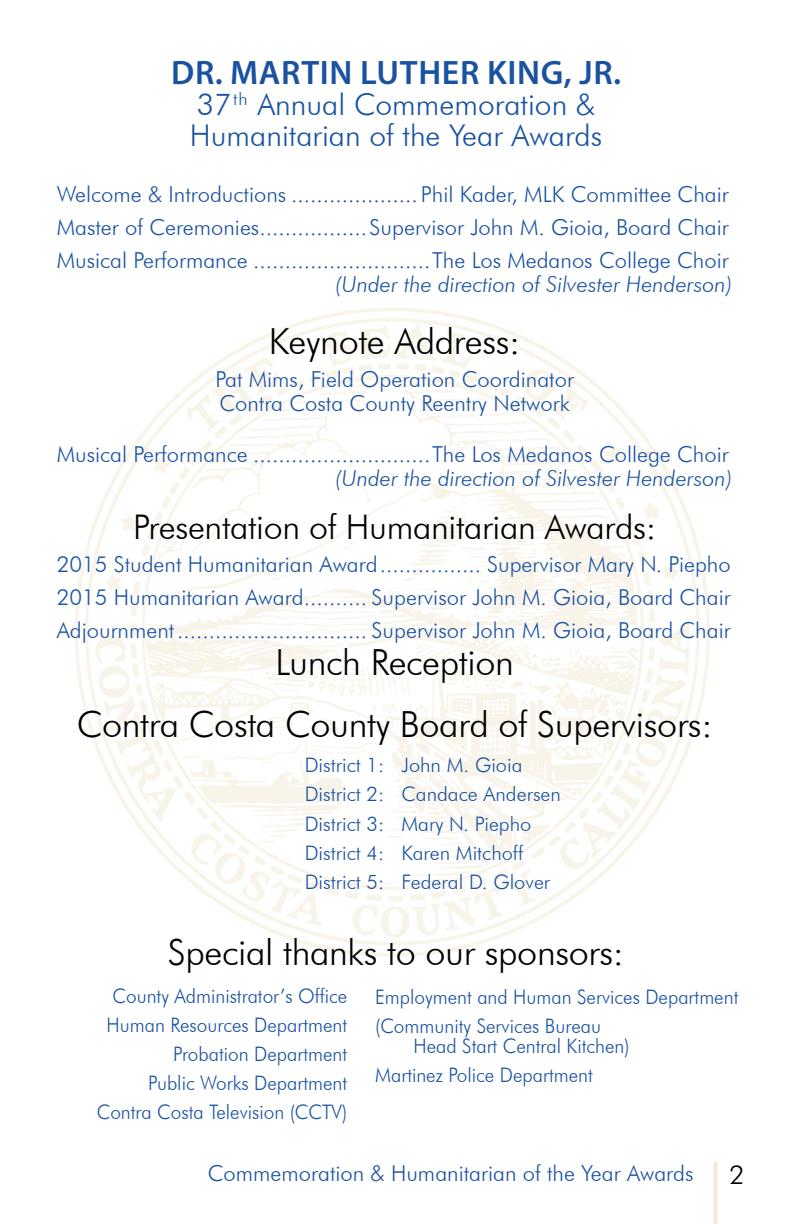
<style>
.page{position:relative;width:792px;height:1224px;background:#fff}
.page>*{position:absolute;margin:0;border:0;box-sizing:border-box;transform-origin:0 0}
.t1{font:300 36px/62px "Futura BT";letter-spacing:-.01em;color:#000;text-align:center}
.t2{font:300 34px "Futura BT";letter-spacing:-.01em;color:#000}
.t3{font:600 34px "Myriad Pro";letter-spacing:.02em;color:#1a52a2}
.t4{font:300 30px/31.2px "Futura BT";color:#1a52a2}
.t5{font:300 26px "Futura BT";color:#000}
.t6{font:300 22px/33px "Futura BT";color:#1a52a2;text-align:justify}
.t7{font:italic 300 22px "Futura BT";color:#1a52a2}
.t8{font:300 20px/29px "Futura BT";color:#1a52a2;scale:.95 1}
.t9{font:300 20px/29.2px "Futura BT";color:#1a52a2}
</style>
<div class="page">
<svg style="left:713px;top:1162px;width:4px;height:62px"></svg>
<img style="left:75px;top:308px;width:635px;height:649px">
<h2 class="t3" style="left:171px;top:51px;width:451px">DR. MARTIN LUTHER KING, JR.</h2>
<h3 class="t4" style="left:190px;top:88px;width:414px">37<sup>th</sup> Annual Commemoration &amp;<br>Humanitarian of the Year Awards</h3>
<p class="t6" style="left:57px;top:178px;width:674px">Welcome &amp; Introductions .................... Phil Kader, MLK Committee Chair Master of Ceremonies.................Supervisor John M. Gioia, Board Chair Musical Performance ............................The Los Medanos College Choir</p>
<p class="t7" style="left:335px;top:271px;width:399px">(Under the direction of Silvester Henderson)</p>
<h1 class="t1" style="left:269px;top:310px;width:253px">Keynote Address:</h1>
<p class="t6" style="left:215px;top:367px;width:360px;line-height:24px">Pat Mims, Field Operation Coordinator<br>Contra Costa County Reentry Network</p>
<p class="t6" style="left:57px;top:438px;width:674px">Musical Performance ............................The Los Medanos College Choir</p>
<p class="t7" style="left:335px;top:465px;width:399px">(Under the direction of Silvester Henderson)</p>
<h2 class="t2" style="left:133px;top:506px;width:525px">Presentation of Humanitarian Awards:</h2>
<p class="t6" style="left:57px;top:548px;width:675px">2015 Student Humanitarian Award................ Supervisor Mary N. Piepho 2015 Humanitarian Award.......... Supervisor John M. Gioia, Board Chair Adjournment.............................. Supervisor John M. Gioia, Board Chair</p>
<h1 class="t1" style="left:77px;top:631px;width:637px">Lunch Reception<br>Contra Costa County Board of Supervisors:</h1>
<p class="t9" style="left:305px;top:750px;width:258px">District 1: John M. Gioia<br>District 2: Candace Andersen<br>District 3: Mary N. Piepho<br>District 4: Karen Mitchoff<br>District 5: Federal D. Glover</p>
<h1 class="t1" style="left:168px;top:921px;width:458px">Special thanks to our sponsors:</h1>
<p class="t8" style="left:375px;top:983px;width:384px">Employment and Human Services Department (Community Services Bureau</p>
<p class="t8" style="left:375px;top:1032px;width:269px;text-indent:38px">Head Start Central Kitchen)<br>Martinez Police Department</p>
<p class="t8" style="left:97px;top:981px;width:265px;text-align:right">County Administrator’s Office<br>Human Resources Department<br>Probation Department<br>Public Works Department<br>Contra Costa Television (CCTV)</p>
<p class="t6" style="left:208px;top:1156px;width:487px">Commemoration &amp; Humanitarian of the Year Awards</p>
<p class="t5" style="left:730px;top:1159px;width:16px">2</p>
</div>
